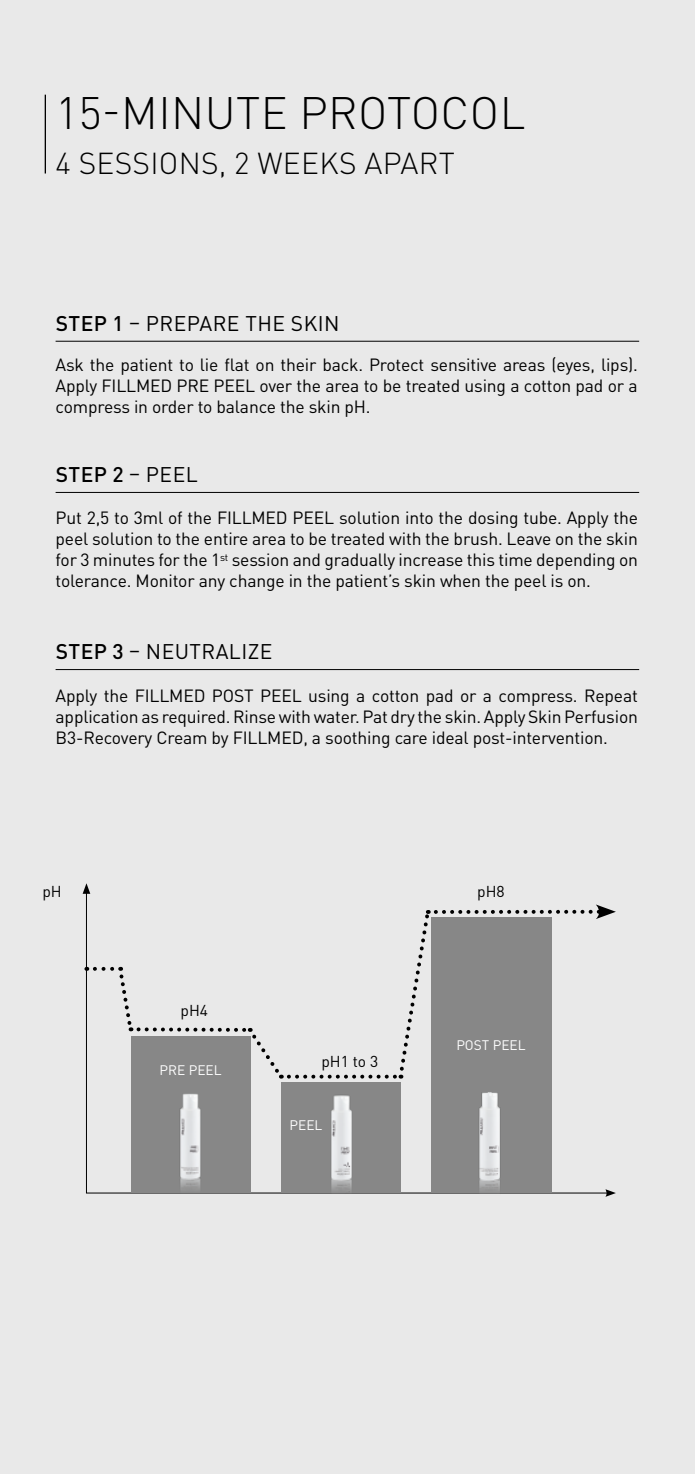
<style>
.page{position:relative;width:695px;height:1474px;background:#fff}
.page>*{position:absolute;margin:0;border:0;box-sizing:border-box;transform-origin:0 0}
.t1{font:300 44.8px "DIN Pro";letter-spacing:.01em;color:#000}
.t2{font:300 29.93px "DIN Pro";letter-spacing:.01em;color:#000}
.t3{font:21px "DIN Pro";letter-spacing:.02em;color:#000}
.t4{font:500 21px "DIN Pro";color:#000}
.t5{font:17.5px/21px "DIN Pro";letter-spacing:-.01em;color:#000;text-align:justify}
.t6{font:15.58px "DIN Pro";color:#000}
.t7{font:13.65px "DIN Pro";color:#fff}
.s1{font-weight:500}
.s2{font-weight:400}
</style>
<div class="page">
<div style="left:0;top:0;width:694px;height:1473px;background:#e9e9e9"></div>
<hr style="left:56px;top:341px;width:583px;height:1px;background:#000">
<hr style="left:56px;top:492px;width:583px;height:1px;background:#000">
<hr style="left:56px;top:669px;width:583px;height:1px;background:#000">
<hr style="left:45px;top:95px;width:1px;height:78px;background:#000">
<svg style="left:86px;top:893px;width:519px;height:300px"></svg>
<svg style="left:83px;top:883px;width:7px;height:10px"></svg>
<svg style="left:605px;top:1189px;width:10px;height:7px"></svg>
<div style="left:131px;top:1036px;width:119px;height:156px;background:#878787"></div>
<div style="left:281px;top:1082px;width:120px;height:110px;background:#878787"></div>
<div style="left:430px;top:917px;width:121px;height:275px;background:#878787"></div>
<svg style="left:95px;top:904px;width:520px;height:174px"></svg>
<img style="left:326px;top:1073px;width:30px;height:121px">
<img style="left:158px;top:1064px;width:65px;height:130px">
<img style="left:476px;top:1062px;width:30px;height:132px">
<h1 class="t1" style="left:56px;top:82px;width:471px">15-MINUTE PROTOCOL</h1>
<h2 class="t2" style="left:56px;top:143px;width:401px">4 SESSIONS, 2 WEEKS APART</h2>
<p class="t3" style="left:56px;top:309px;width:285px"><span class="s1">STEP 1</span> – PREPARE THE SKIN</p>
<p class="t5" style="left:56px;top:353px;width:583px">Ask the patient to lie flat on their back. Protect sensitive areas (eyes, lips).<br>Apply FILLMED PRE PEEL over the area to be treated using a cotton pad or a compress in order to balance the skin pH.</p>
<p class="t4" style="left:56px;top:460px;width:143px">STEP 2 <span class="s2">– PEEL</span></p>
<p class="t5" style="left:56px;top:507px;width:583px">Put 2,5 to 3ml of the FILLMED PEEL solution into the dosing tube. Apply the peel solution to the entire area to be treated with the brush. Leave on the skin for 3 minutes for the 1<sup>st</sup> session and gradually increase this time depending on tolerance. Monitor any change in the patient’s skin when the peel is on.</p>
<p class="t3" style="left:56px;top:637px;width:218px"><span class="s1">STEP 3</span> – NEUTRALIZE</p>
<p class="t5" style="left:56px;top:684px;width:583px">Apply the FILLMED POST PEEL using a cotton pad or a compress. Repeat application as required. Rinse with water. Pat dry the skin. Apply Skin Perfusion B3-Recovery Cream by FILLMED, a soothing care ideal post-intervention.</p>
<p class="t6" style="left:42px;top:880px;width:21px">pH</p>
<p class="t6" style="left:180px;top:999px;width:29px">pH4</p>
<p class="t7" style="left:159px;top:1060px;width:63px">PRE PEEL</p>
<p class="t6" style="left:321px;top:1050px;width:58px">pH1 to 3</p>
<p class="t7" style="left:289px;top:1115px;width:34px">PEEL</p>
<p class="t6" style="left:477px;top:880px;width:29px">pH8</p>
<p class="t7" style="left:456px;top:1035px;width:71px">POST PEEL</p>
</div>
